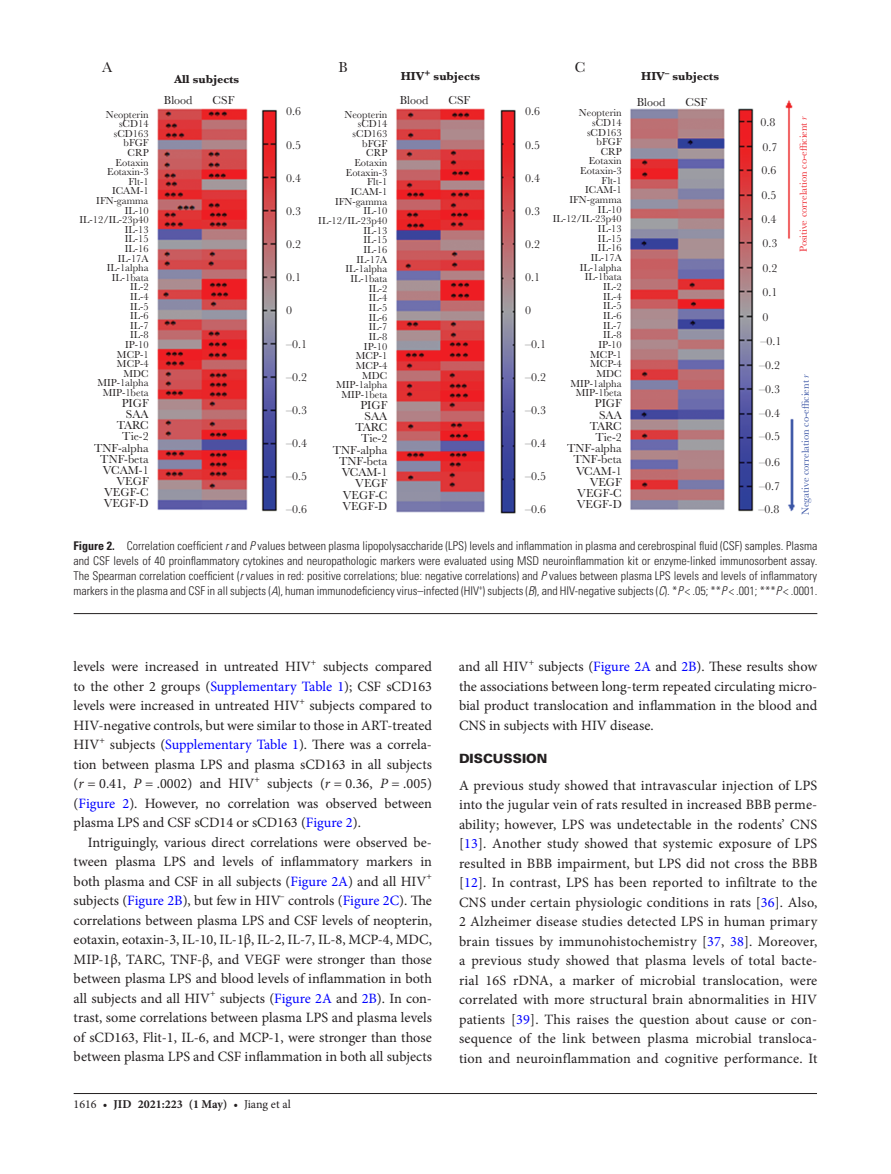
<style>
.page{position:relative;width:891px;height:1174px;background:#fff}
.page>*{position:absolute;margin:0;border:0;box-sizing:border-box;transform-origin:0 0}
.t1{font:15px "Baskerville MT Std";color:#231f20}
.t2{font:14.25px/19.5px "Minion Pro";color:#231f20;text-align:justify}
.t3{font:900 12.75px "Univers LT Std";color:#231f20}
.t4{font:300 condensed 12px/15px "Univers LT Std";color:#231f20;text-align:justify}
.t5{font:12px/11.2px "Baskerville MT Std";color:#231f20;text-align:right}
.t6{font:700 12px "Baskerville MT Std";color:#231f20}
.t7{font:700 12px "Minion Pro";color:#231f20}
.t8{font:10.5px/9.6px "Baskerville MT Std";color:#231f20;text-align:right}
.t9{font:10.5px "Baskerville MT Std";color:#ee252d}
.t10{font:10.5px "Baskerville MT Std";color:#3954a4}
.t11{font:300 condensed 7.95px "Univers LT Std";color:#231f20}
.s1{font-style:italic}
.s2{font-weight:700}
.s3{color:#00f}
.s4{font-weight:400}
</style>
<div class="page">
<hr style="left:74px;top:1093px;width:743px;height:1px;background:#231f20">
<hr style="left:74px;top:613px;width:743px;height:1px;background:#231f20">
<img style="left:157px;top:100px;width:638px;height:414px">
<p class="t1" style="left:102px;top:58px;width:12px">A</p>
<p class="t1" style="left:339px;top:58px;width:11px">B</p>
<p class="t1" style="left:575px;top:58px;width:12px">C</p>
<p class="t5" style="left:213px;top:95px;width:23px">CSF</p>
<p class="t5" style="left:400px;top:95px;width:30px">Blood</p>
<p class="t5" style="left:448px;top:95px;width:23px">CSF</p>
<p class="t5" style="left:637px;top:96px;width:30px">Blood</p>
<p class="t5" style="left:685px;top:96px;width:23px">CSF</p>
<p class="t8" style="left:80px;top:109px;width:71px">Neopterin sCD14<br>sCD163<br>bFGF<br>CRP<br>Eotaxin<br>Eotaxin-3<br>Flt-1<br>ICAM-1<br>IFN-gamma<br>IL-10<br>IL-12/IL-23p40<br>IL-13<br>IL-15<br>IL-16<br>IL-17A<br>IL-1alpha<br>IL-1bata<br>IL-2<br>IL-4<br>IL-5<br>IL-6<br>IL-7<br>IL-8<br>IP-10<br>MCP-1<br>MCP-4<br>MDC<br>MIP-1alpha<br>MIP-1beta</p>
<p class="t5" style="left:94px;top:397px;width:56px">PIGF<br>SAA<br>TARC<br>Tie-2<br>TNF-alpha<br>TNF-beta<br>VCAM-1<br>VEGF<br>VEGF-C<br>VEGF-D</p>
<p class="t6" style="left:174px;top:72px;width:66px">All subjects</p>
<p class="t6" style="left:401px;top:70px;width:81px">HIV<sup>+</sup> subjects</p>
<p class="t6" style="left:641px;top:70px;width:79px">HIV<sup>–</sup> subjects</p>
<p class="t5" style="left:164px;top:95px;width:30px">Blood</p>
<p class="t5" style="left:525px;top:106px;width:16px">0.6</p>
<p class="t5" style="left:525px;top:139px;width:16px">0.5</p>
<p class="t5" style="left:525px;top:172px;width:16px">0.4</p>
<p class="t5" style="left:525px;top:205px;width:16px">0.3</p>
<p class="t5" style="left:525px;top:239px;width:16px">0.2</p>
<p class="t5" style="left:525px;top:272px;width:16px">0.1</p>
<p class="t5" style="left:525px;top:305px;width:7px">0</p>
<p class="t5" style="left:525px;top:338px;width:22px">–0.1</p>
<p class="t5" style="left:525px;top:371px;width:22px">–0.2</p>
<p class="t5" style="left:525px;top:404px;width:22px">–0.3</p>
<p class="t5" style="left:525px;top:438px;width:22px">–0.4</p>
<p class="t5" style="left:525px;top:471px;width:22px">–0.5</p>
<p class="t5" style="left:525px;top:504px;width:22px">–0.6</p>
<p class="t5" style="left:286px;top:106px;width:16px">0.6</p>
<p class="t5" style="left:286px;top:139px;width:16px">0.5</p>
<p class="t5" style="left:286px;top:172px;width:16px">0.4</p>
<p class="t5" style="left:286px;top:205px;width:16px">0.3</p>
<p class="t5" style="left:286px;top:239px;width:16px">0.2</p>
<p class="t5" style="left:286px;top:272px;width:16px">0.1</p>
<p class="t5" style="left:286px;top:305px;width:7px">0</p>
<p class="t5" style="left:286px;top:338px;width:22px">–0.1</p>
<p class="t5" style="left:286px;top:371px;width:22px">–0.2</p>
<p class="t5" style="left:286px;top:404px;width:22px">–0.3</p>
<p class="t5" style="left:286px;top:438px;width:22px">–0.4</p>
<p class="t5" style="left:286px;top:471px;width:22px">–0.5</p>
<p class="t5" style="left:286px;top:504px;width:22px">–0.6</p>
<p class="t8" style="left:553px;top:108px;width:71px">Neopterin sCD14<br>sCD163<br>bFGF<br>CRP<br>Eotaxin<br>Eotaxin-3<br>Flt-1<br>ICAM-1<br>IFN-gamma<br>IL-10<br>IL-12/IL-23p40<br>IL-13<br>IL-15<br>IL-16<br>IL-17A<br>IL-1alpha<br>IL-1bata<br>IL-2<br>IL-4<br>IL-5<br>IL-6<br>IL-7<br>IL-8<br>IP-10<br>MCP-1<br>MCP-4<br>MDC<br>MIP-1alpha<br>MIP-1beta</p>
<p class="t5" style="left:567px;top:398px;width:56px">PIGF<br>SAA<br>TARC<br>Tie-2<br>TNF-alpha<br>TNF-beta<br>VCAM-1<br>VEGF<br>VEGF-C<br>VEGF-D</p>
<p class="t8" style="left:318px;top:109px;width:71px">Neopterin sCD14<br>sCD163<br>bFGF<br>CRP<br>Eotaxin<br>Eotaxin-3<br>Flt-1<br>ICAM-1<br>IFN-gamma<br>IL-10<br>IL-12/IL-23p40<br>IL-13<br>IL-15<br>IL-16<br>IL-17A<br>IL-1alpha<br>IL-1bata<br>IL-2<br>IL-4<br>IL-5<br>IL-6<br>IL-7<br>IL-8<br>IP-10<br>MCP-1<br>MCP-4<br>MDC<br>MIP-1alpha<br>MIP-1beta</p>
<p class="t5" style="left:333px;top:399px;width:56px">PIGF<br>SAA<br>TARC<br>Tie-2<br>TNF-alpha<br>TNF-beta<br>VCAM-1<br>VEGF<br>VEGF-C<br>VEGF-D</p>
<p class="t9" style="left:797px;top:252px;width:137px;rotate:-90deg">Positive correlation co-e cient <span class="s1">r</span></p>
<p class="t5" style="left:761px;top:109px;width:18px;line-height:25.2px;text-align:left">0.8<br>0.7</p>
<p class="t5" style="left:759px;top:158px;width:24px;line-height:24.3px;text-align:left">0.6<br>0.5<br>0.4<br>0.3<br>0.2<br>0.1<br>0 –0.1 –0.2 –0.3</p>
<p class="t5" style="left:759px;top:401px;width:22px;line-height:23.7px;text-align:left">–0.4 –0.5</p>
<p class="t5" style="left:758px;top:451px;width:23px;line-height:23.5px;text-align:justify">–0.6 –0.7 –0.8</p>
<p class="t10" style="left:799px;top:515px;width:142px;rotate:-90deg">Negative correlation co-e cient <span class="s1">r</span></p>
<p class="t4" style="left:74px;top:538px;width:745px"><span class="s2">Figure 2.</span> Correlation coefficient <span class="s1">r</span> and <span class="s1">P</span> values between plasma lipopolysaccharide (LPS) levels and inflammation in plasma and cerebrospinal fluid (CSF) samples. Plasma and CSF levels of 40 proinflammatory cytokines and neuropathologic markers were evaluated using MSD neuroinflammation kit or enzyme-linked immunosorbent assay.<br>The Spearman correlation coefficient (<span class="s1">r</span> values in red: positive correlations; blue: negative correlations) and <span class="s1">P</span> values between plasma LPS levels and levels of inflammatory markers in the plasma and CSF in all subjects (<span class="s1">A</span>), human immunodeficiency virus–infected (HIV ) subjects (<span class="s1">B</span>), and HIV-negative subjects (<span class="s1">C</span>). *<span class="s1">P</span> &lt; .05; **<span class="s1">P</span> &lt; .001; ***<span class="s1">P</span> &lt; .0001.</p>
<p class="t11" style="left:479px;top:582px;width:5px">+</p>
<p class="t2" style="left:74px;top:657px;width:360px">levels were increased in untreated HIV<sup>+</sup> subjects compared to the other 2 groups (<span class="s3">Supplementary Table 1</span>); CSF sCD163 levels were increased in untreated HIV<sup>+</sup> subjects compared to HIV-negative controls, but were similar to those in ART-treated HIV<sup>+</sup> subjects (<span class="s3">Supplementary Table 1</span>). There was a correla&shy;tion between plasma LPS and plasma sCD163 in all subjects (<span class="s1">r</span> = 0.41, <span class="s1">P</span> = .0002) and HIV<sup>+</sup> subjects (<span class="s1">r</span> = 0.36, <span class="s1">P</span> = .005) (<span class="s3">Figure 2</span>). However, no correlation was observed between plasma LPS and CSF sCD14 or sCD163 (<span class="s3">Figure 2</span>).</p>
<p class="t2" style="left:74px;top:832px;width:360px;text-indent:14px">Intriguingly, various direct correlations were observed be&shy;tween plasma LPS and levels of inflammatory markers in both plasma and CSF in all subjects (<span class="s3">Figure 2A</span>) and all HIV<sup>+ </sup>subjects (<span class="s3">Figure 2B</span>), but few in HIV<sup>–</sup> controls (<span class="s3">Figure 2C</span>). The correlations between plasma LPS and CSF levels of neopterin, eotaxin, eotaxin-3, IL-10, IL-1β, IL-2, IL-7, IL-8, MCP-4, MDC, MIP-1β, TARC, TNF-β, and VEGF were stronger than those between plasma LPS and blood levels of inflammation in both all subjects and all HIV<sup>+</sup> subjects (<span class="s3">Figure 2A</span> and <span class="s3">2B</span>). In con&shy;trast, some correlations between plasma LPS and plasma levels of sCD163, Flit-1, IL-6, and MCP-1, were stronger than those between plasma LPS and CSF inflammation in both all subjects</p>
<p class="t7" style="left:74px;top:1095px;width:219px"><span class="s4">1616 •</span> jid 2021:223 (1 May) <span class="s4">• Jiang et al</span></p>
<p class="t2" style="left:459px;top:657px;width:360px">and all HIV<sup>+</sup> subjects (<span class="s3">Figure 2A</span> and <span class="s3">2B</span>). These results show the associations between long-term repeated circulating micro&shy;bial product translocation and inflammation in the blood and CNS in subjects with HIV disease.</p>
<p class="t3" style="left:459px;top:750px;width:90px">DISCUSSION</p>
<p class="t2" style="left:459px;top:775px;width:360px">A previous study showed that intravascular injection of LPS into the jugular vein of rats resulted in increased BBB perme&shy;ability; however, LPS was undetectable in the rodents’ CNS [<span class="s3">13</span>]. Another study showed that systemic exposure of LPS resulted in BBB impairment, but LPS did not cross the BBB [<span class="s3">12</span>]. In contrast, LPS has been reported to infiltrate to the CNS under certain physiologic conditions in rats [<span class="s3">36</span>]. Also, 2 Alzheimer disease studies detected LPS in human primary brain tissues by immunohistochemistry [<span class="s3">37</span>, <span class="s3">38</span>]. Moreover, a previous study showed that plasma levels of total bacte&shy;rial 16S rDNA, a marker of microbial translocation, were correlated with more structural brain abnormalities in HIV patients [<span class="s3">39</span>]. This raises the question about cause or con&shy;sequence of the link between plasma microbial transloca&shy;tion and neuroinflammation and cognitive performance. It</p>
</div>
